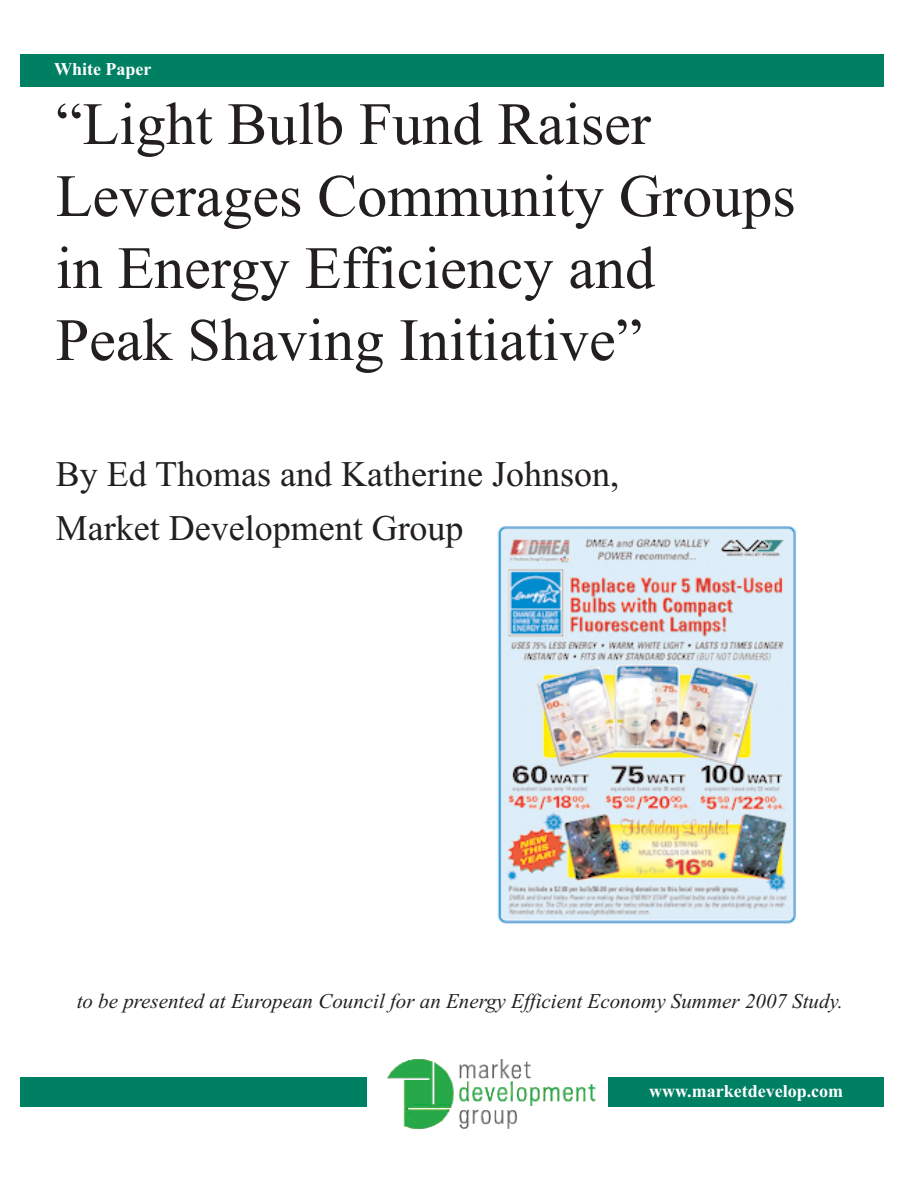
<style>
.page{position:relative;width:918px;height:1188px;background:#fff}
.page>*{position:absolute;margin:0;border:0;box-sizing:border-box;transform-origin:0 0}
.t1{font:60px/72px "Times New Roman";color:#231f20}
.t2{font:36px/54px "Times New Roman";color:#231f20}
.t3{font:italic 21px "Times New Roman";color:#231f20}
.t4{font:700 18px "Times New Roman";color:#fff}
</style>
<div class="page">
<div style="left:20px;top:54px;width:864px;height:33px;background:#008063"></div>
<div style="left:20px;top:1077px;width:864px;height:30px;background:#008063"></div>
<div style="left:367px;top:1058px;width:241px;height:70px;background:#fff"></div>
<img style="left:387px;top:1059px;width:209px;height:69px">
<img style="left:498px;top:526px;width:298px;height:398px">
<p class="t4" style="left:54px;top:59px;width:99px">White Paper</p>
<p class="t1" style="left:56px;top:87px;width:741px">“Light Bulb Fund Raiser<br>Leverages Community Groups in Energy Efficiency and<br>Peak Shaving Initiative”</p>
<p class="t2" style="left:56px;top:447px;width:565px">By Ed Thomas and Katherine Johnson,<br>Market Development Group</p>
<p class="t3" style="left:77px;top:988px;width:768px">to be presented at European Council for an Energy Efficient Economy Summer 2007 Study.</p>
<p class="t4" style="left:649px;top:1080px;width:195px">www.marketdevelop.com</p>
</div>
